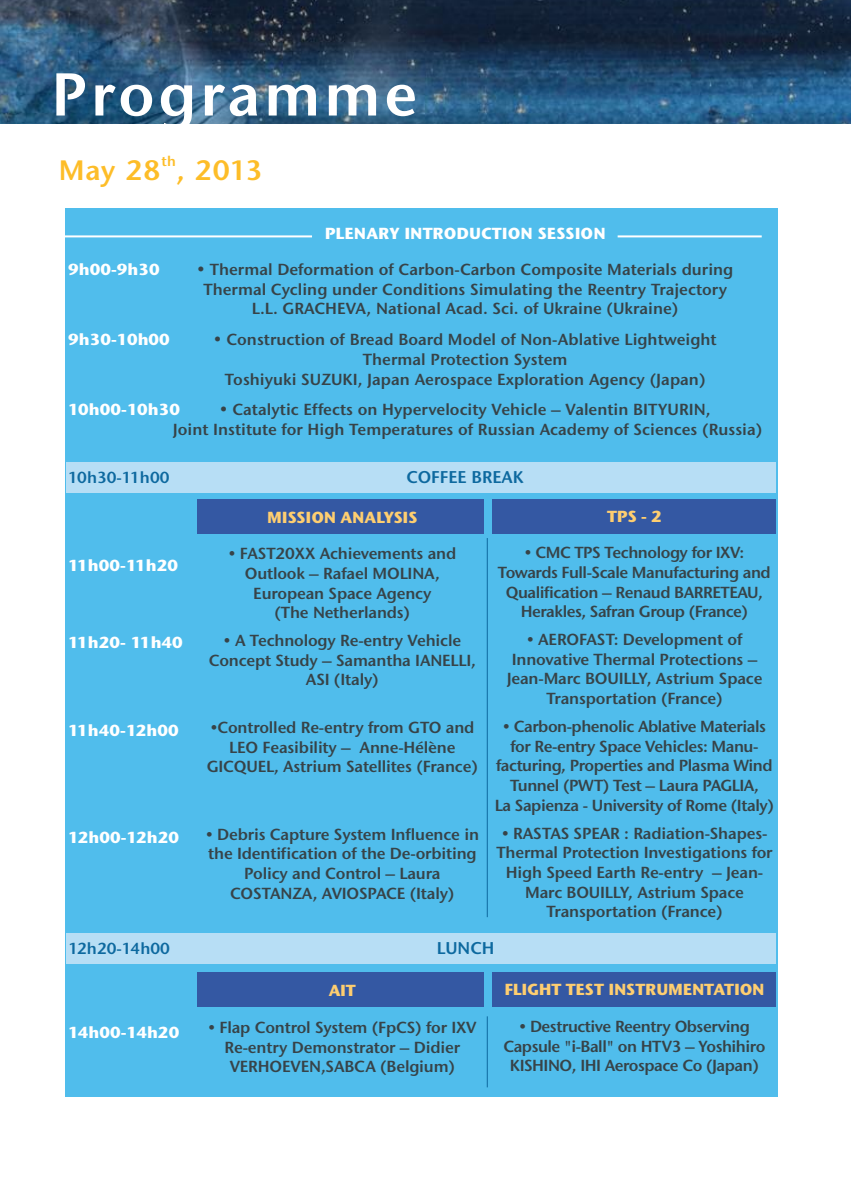
<style>
.page{position:relative;width:851px;height:1191px;background:#fff}
.page>*{position:absolute;margin:0;border:0;box-sizing:border-box;transform-origin:0 0}
.t1{font:60.2px "Stone Sans ITCTT Semi";letter-spacing:.06em;color:#fff}
.t2{font:28px "Stone Sans ITCTT Semi";letter-spacing:.02em;color:#fdbd28}
.t3{font:17px "Stone Sans ITCTT Semi";color:#0d699f}
.t4{font:16px/19.6px "Stone Sans ITCTT Semi";letter-spacing:-.01em;color:#374348;text-align:center}
.t5{font:16px/19.6px "Stone Sans ITCTT Semi";letter-spacing:-.03em;color:#374348;text-align:center}
.t6{font:700 16px "Stone Sans ITCTT";color:#fff}
.t7{font:700 16px "Stone Sans ITCTT";letter-spacing:-.015em;color:#fece70}
.t8{font:16px "Stone Sans ITCTT Semi";color:#0d699f}
.t9{font:14px "Stone Sans ITCTT Semi";color:#fdbd28}
.s1{font-family:"Stone Sans ITCTT";font-weight:700;font-size:17px}
</style>
<div class="page">
<img style="left:0;top:0;width:850px;height:123px">
<div style="left:65px;top:208px;width:712px;height:888px;background:#50bdec"></div>
<hr style="left:617px;top:235px;width:144px;height:2px;background:#fff">
<hr style="left:55px;top:235px;width:257px;height:2px;background:#fff">
<div style="left:198px;top:499px;width:286px;height:34px;background:#3458a3"></div>
<div style="left:492px;top:499px;width:283px;height:34px;background:#3458a3"></div>
<div style="left:198px;top:972px;width:286px;height:34px;background:#3458a3"></div>
<div style="left:492px;top:972px;width:283px;height:34px;background:#3458a3"></div>
<div style="left:66px;top:462px;width:709px;height:30px;background:#b7def5"></div>
<div style="left:66px;top:933px;width:709px;height:30px;background:#b7def5"></div>
<hr style="left:486px;top:538px;width:1px;height:379px;background:#0d699f">
<hr style="left:486px;top:1016px;width:1px;height:71px;background:#0d699f">
<h1 class="t1" style="left:51px;top:57px;width:367px">Programme</h1>
<h2 class="t2" style="left:59px;top:153px;width:103px">May 28</h2>
<p class="t9" style="left:161px;top:153px;width:16px">th</p>
<h2 class="t2" style="left:176px;top:153px;width:87px">, 2013</h2>
<p class="t6" style="left:324px;top:223px;width:282px">PLENARY INTRODUCTION SESSION</p>
<p class="t6" style="left:68px;top:259px;width:93px">9h00-9h30</p>
<p class="t4" style="left:197px;top:259px;width:537px"><span class="s1">•</span> Thermal Deformation of Carbon-Carbon Composite Materials during<br>Thermal Cycling under Conditions Simulating the Reentry Trajectory<br>L.L. GRACHEVA, National Acad. Sci. of Ukraine (Ukraine)</p>
<p class="t6" style="left:68px;top:329px;width:103px">9h30-10h00</p>
<p class="t4" style="left:214px;top:330px;width:504px"><span class="s1">•</span> Construction of Bread Board Model of Non-Ablative Lightweight<br>Thermal Protection System<br>Toshiyuki SUZUKI, Japan Aerospace Exploration Agency (Japan)</p>
<p class="t6" style="left:68px;top:399px;width:113px">10h00-10h30</p>
<p class="t4" style="left:173px;top:400px;width:591px"><span class="s1">•</span> Catalytic Effects on Hypervelocity Vehicle – Valentin BITYURIN,<br>Joint Institute for High Temperatures of Russian Academy of Sciences (Russia)</p>
<p class="t8" style="left:68px;top:467px;width:103px">10h30-11h00</p>
<p class="t3" style="left:406px;top:466px;width:119px">COFFEE BREAK</p>
<p class="t6" style="left:68px;top:554px;width:112px">11h00-11h20</p>
<p class="t6" style="left:68px;top:631px;width:116px">11h20- 11h40</p>
<p class="t6" style="left:68px;top:720px;width:112px">11h40-12h00</p>
<p class="t6" style="left:68px;top:827px;width:113px">12h00-12h20</p>
<p class="t7" style="left:267px;top:507px;width:152px">MISSION ANALYSIS</p>
<p class="t4" style="left:228px;top:544px;width:229px">• FAST20XX Achievements and<br>Outlook – Rafael MOLINA,<br>European Space Agency<br>(The Netherlands)</p>
<p class="t4" style="left:209px;top:630px;width:269px">• A Technology Re-entry Vehicle<br>Concept Study – Samantha IANELLI,<br>ASI (Italy)</p>
<p class="t4" style="left:207px;top:717px;width:272px">•Controlled Re-entry from GTO and<br>LEO Feasibility – Anne-Hélène<br>GICQUEL, Astrium Satellites (France)</p>
<p class="t4" style="left:206px;top:824px;width:275px">• Debris Capture System Influence in the Identification of the De-orbiting<br>Policy and Control – Laura<br>COSTANZA, AVIOSPACE (Italy)</p>
<p class="t7" style="left:607px;top:506px;width:56px">TPS - 2</p>
<p class="t5" style="left:498px;top:543px;width:274px">• CMC TPS Technology for IXV:<br>Towards Full-Scale Manufacturing and Qualification – Renaud BARRETEAU, Herakles, Safran Group (France)</p>
<p class="t4" style="left:506px;top:629px;width:257px">• AEROFAST: Development of<br>Innovative Thermal Protections –<br>Jean-Marc BOUILLY, Astrium Space<br>Transportation (France)</p>
<p class="t5" style="left:495px;top:716px;width:280px">• Carbon-phenolic Ablative Materials for Re-entry Space Vehicles: Manu&shy;facturing, Properties and Plasma Wind Tunnel (PWT) Test – Laura PAGLIA,<br>La Sapienza - University of Rome (Italy)</p>
<p class="t4" style="left:496px;top:823px;width:278px">• RASTAS SPEAR : Radiation-Shapes-<br>Thermal Protection Investigations for<br>High Speed Earth Re-entry – Jean-<br>Marc BOUILLY, Astrium Space<br>Transportation (France)</p>
<p class="t8" style="left:68px;top:938px;width:103px">12h20-14h00</p>
<p class="t3" style="left:437px;top:937px;width:59px">LUNCH</p>
<p class="t6" style="left:68px;top:1022px;width:113px">14h00-14h20</p>
<p class="t7" style="left:329px;top:980px;width:29px">AIT</p>
<p class="t4" style="left:208px;top:1017px;width:270px">• Flap Control System (FpCS) for IXV<br>Re-entry Demonstrator – Didier<br>VERHOEVEN,SABCA (Belgium)</p>
<p class="t7" style="left:504px;top:979px;width:261px">FLIGHT TEST INSTRUMENTATION</p>
<p class="t5" style="left:503px;top:1016px;width:263px">• Destructive Reentry Observing<br>Capsule "i-Ball" on HTV3 – Yoshihiro<br>KISHINO, IHI Aerospace Co (Japan)</p>
</div>
